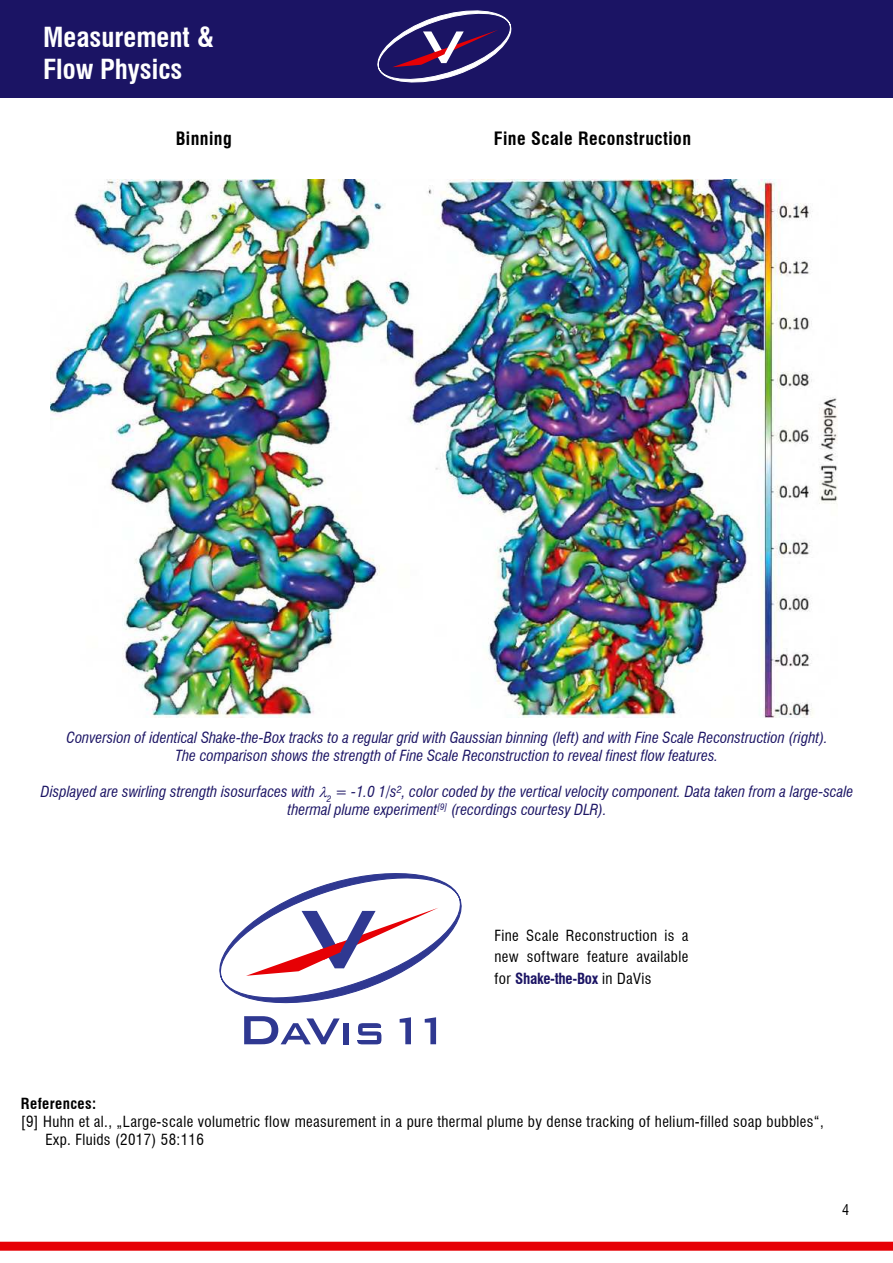
<style>
.page{position:relative;width:893px;height:1263px;background:#fff}
.page>*{position:absolute;margin:0;border:0;box-sizing:border-box;transform-origin:0 0}
.t1{font:700 condensed 27px/31.5px "Swiss 721 BT";color:#fff}
.t2{font:700 condensed 18px "Swiss 721 BT";letter-spacing:.025em;color:#000}
.t3{font:italic condensed 15px/18px "Swiss 721 BT";color:#1b1464;text-align:center}
.t4{font:condensed 15px/21px "Swiss 721 BT";letter-spacing:.025em;color:#000}
.t5{font:700 condensed 15px "Swiss 721 BT";letter-spacing:.025em;color:#000}
.t6{font:condensed 14.25px "Swiss 721 BT";color:#000}
.s1{font-weight:700;color:#1b1464}
</style>
<div class="page">
<div style="left:0;top:0;width:893px;height:97px;background:#1b1464"></div>
<div style="left:0;top:1242px;width:893px;height:9px;background:#e60005"></div>
<svg style="left:378px;top:11px;width:133px;height:71px"></svg>
<img style="left:51px;top:179px;width:787px;height:539px">
<svg style="left:219px;top:873px;width:243px;height:171px"></svg>
<h1 class="t1" style="left:43px;top:24px;width:173px">Measurement &amp;<br>Flow Physics</h1>
<p class="t2" style="left:176px;top:131px;width:58px">Binning</p>
<p class="t2" style="left:494px;top:131px;width:199px">Fine Scale Reconstruction</p>
<p class="t3" style="left:66px;top:730px;width:763px">Conversion of identical Shake-the-Box tracks to a regular grid with Gaussian binning (left) and with Fine Scale Reconstruction (right).<br>The comparison shows the strength of Fine Scale Reconstruction to reveal finest flow features.</p>
<p class="t3" style="left:41px;top:784px;width:814px">Displayed are swirling strength isosurfaces with ●<sub>2</sub> = -1.0 1/s², color coded by the vertical velocity component. Data taken from a large-scale thermal plume experiment<sup>[9]</sup> (recordings courtesy DLR).</p>
<p class="t4" style="left:495px;top:927px;width:195px;text-align:justify">Fine Scale Reconstruction is a new software feature available for <span class="s1">Shake-the-Box</span> in DaVis</p>
<p class="t5" style="left:21px;top:1097px;width:77px">References:</p>
<p class="t4" style="left:46px;top:1113px;width:780px;line-height:18px;text-indent:-25px">[9] Huhn et al., „Large-scale volumetric flow measurement in a pure thermal plume by dense tracking of helium-filled soap bubbles“,<br>Exp. Fluids (2017) 58:116</p>
<p class="t6" style="left:842px;top:1204px;width:9px">4</p>
</div>
